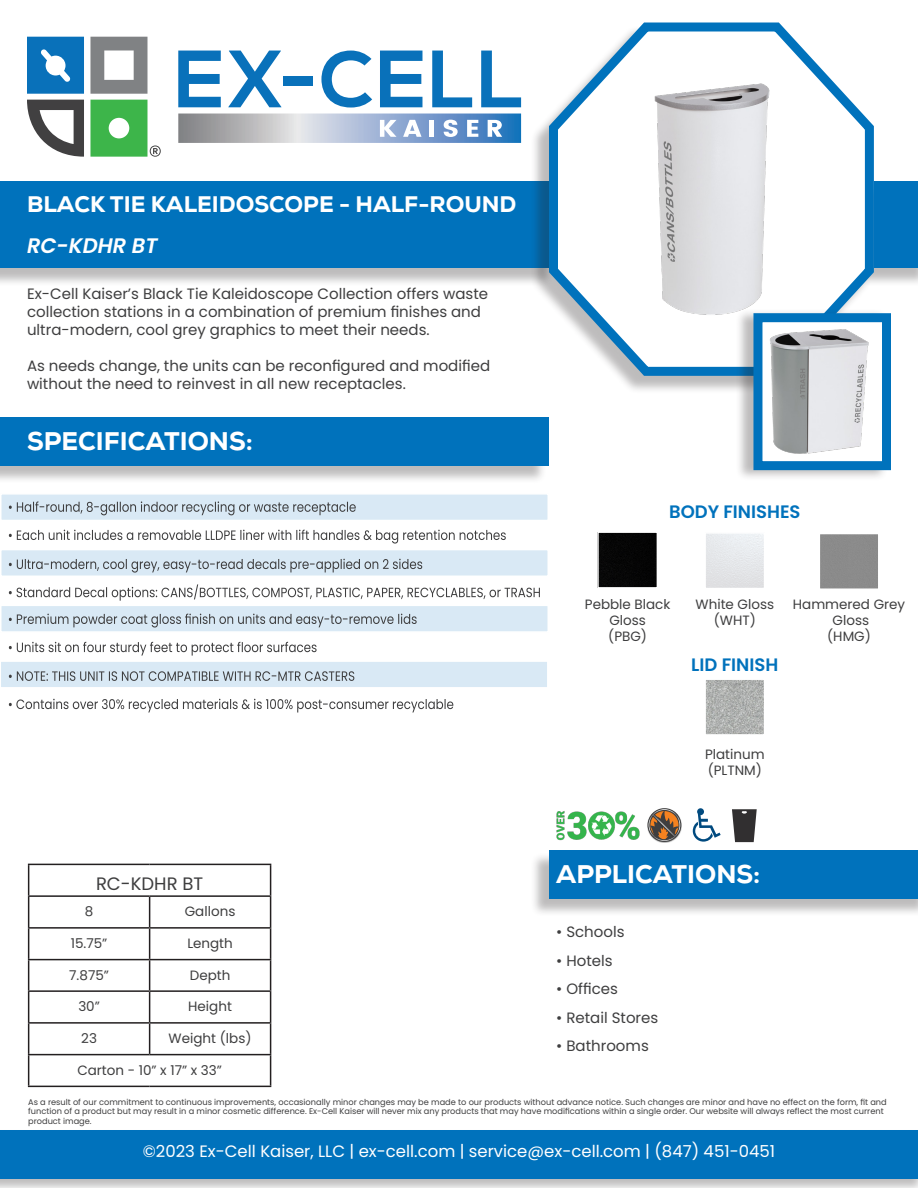
<style>
.page{position:relative;width:918px;height:1188px;background:#fff}
.page>*{position:absolute;margin:0;border:0;box-sizing:border-box;transform-origin:0 0}
.t1{font:800 25.5px "Nexa W01";color:#fff}
.t2{font:800 22.5px "Nexa W01";color:#fff}
.t3{font:italic 600 21px "Poppins";color:#fff}
.t4{font:600 18px "Poppins";color:#0072bc}
.t5{font:18px "Poppins";color:#3e3e3f}
.t6{font:16.5px "Poppins";color:#fff}
.t7{font:15px "Poppins";color:#3e3e3f}
.t8{font:13.5px "Poppins";color:#3e3e3f}
.t9{font:8.25px/9.9px "Poppins";color:#3e3e3f}
</style>
<div class="page">
<div style="left:855px;top:184px;width:63px;height:103px;background:#231f20;opacity:.3"></div>
<div style="left:874px;top:181px;width:44px;height:87px;background:#0072bc"></div>
<svg style="left:178px;top:114px;width:343px;height:29px;background:#a1b3cb"></svg>
<svg style="left:178px;top:51px;width:43px;height:56px"></svg>
<svg style="left:228px;top:51px;width:53px;height:56px"></svg>
<div style="left:283px;top:76px;width:30px;height:9px;background:#0971ba"></div>
<svg style="left:321px;top:51px;width:51px;height:57px"></svg>
<svg style="left:380px;top:51px;width:42px;height:56px"></svg>
<svg style="left:432px;top:51px;width:40px;height:56px"></svg>
<svg style="left:481px;top:51px;width:40px;height:56px"></svg>
<svg style="left:90px;top:37px;width:57px;height:57px"></svg>
<svg style="left:27px;top:100px;width:57px;height:57px"></svg>
<svg style="left:27px;top:37px;width:57px;height:57px;background:#2a84c3"></svg>
<svg style="left:90px;top:100px;width:71px;height:57px"></svg>
<div style="left:0;top:184px;width:554px;height:103px;background:#231f20;opacity:.3"></div>
<div style="left:0;top:181px;width:556px;height:87px;background:#0072bc"></div>
<div style="left:0;top:1128px;width:918px;height:60px;background:#231f20;opacity:.3"></div>
<div style="left:0;top:1130px;width:918px;height:49px;background:#0072bc"></div>
<div style="left:0;top:419px;width:547px;height:65px;background:#231f20;opacity:.3"></div>
<div style="left:0;top:417px;width:549px;height:48px;background:#0072bc"></div>
<div style="left:530px;top:852px;width:388px;height:65px;background:#231f20;opacity:.3"></div>
<div style="left:549px;top:850px;width:369px;height:48px;background:#0072bc"></div>
<div style="left:0;top:493px;width:549px;height:28px;background:#d9e9f5;border:2px solid #fff"></div>
<div style="left:0;top:549px;width:549px;height:28px;background:#d9e9f5;border:2px solid #fff"></div>
<div style="left:0;top:605px;width:549px;height:28px;background:#d9e9f5;border:2px solid #fff"></div>
<div style="left:0;top:660px;width:549px;height:29px;background:#d9e9f5;border:2px solid #fff"></div>
<div style="left:530px;top:25px;width:342px;height:370px;background:#231f20;opacity:.3"></div>
<svg style="left:544px;top:22px;width:334px;height:358px"></svg>
<div style="left:735px;top:308px;width:154px;height:173px;background:#231f20;opacity:.3"></div>
<img style="left:763px;top:324px;width:118px;height:135px">
<div style="left:753px;top:313px;width:138px;height:157px;border:9px solid #0072bc"></div>
<img style="left:556px;top:811px;width:84px;height:30px">
<img style="left:647px;top:808px;width:23px;height:22px">
<svg style="left:648px;top:809px;width:33px;height:33px"></svg>
<svg style="left:693px;top:808px;width:28px;height:34px"></svg>
<svg style="left:732px;top:809px;width:25px;height:33px"></svg>
<div style="left:600px;top:534px;width:55px;height:52px;background:#060606"></div>
<div style="left:597px;top:531px;width:61px;height:58px;border:2px solid #fff"></div>
<div style="left:819px;top:533px;width:61px;height:57px;border:2px solid #fff"></div>
<div style="left:704px;top:532px;width:61px;height:57px;border:2px solid #fff"></div>
<img style="left:707px;top:681px;width:55px;height:52px">
<div style="left:704px;top:678px;width:61px;height:58px;border:2px solid #fff"></div>
<hr style="left:28px;top:864px;width:122px;height:1px;background:#231f20">
<hr style="left:28px;top:865px;width:1px;height:30px;background:#231f20">
<hr style="left:150px;top:864px;width:121px;height:1px;background:#231f20">
<hr style="left:270px;top:865px;width:1px;height:30px;background:#231f20">
<hr style="left:28px;top:895px;width:122px;height:2px;background:#231f20">
<hr style="left:28px;top:897px;width:1px;height:30px;background:#231f20">
<hr style="left:150px;top:895px;width:121px;height:2px;background:#231f20">
<hr style="left:149px;top:897px;width:1px;height:30px;background:#231f20">
<hr style="left:270px;top:897px;width:1px;height:30px;background:#231f20">
<hr style="left:28px;top:927px;width:122px;height:2px;background:#231f20">
<hr style="left:28px;top:929px;width:1px;height:30px;background:#231f20">
<hr style="left:150px;top:927px;width:121px;height:2px;background:#231f20">
<hr style="left:149px;top:929px;width:1px;height:30px;background:#231f20">
<hr style="left:270px;top:929px;width:1px;height:30px;background:#231f20">
<hr style="left:28px;top:959px;width:122px;height:1px;background:#231f20">
<hr style="left:28px;top:960px;width:1px;height:30px;background:#231f20">
<hr style="left:150px;top:959px;width:121px;height:1px;background:#231f20">
<hr style="left:149px;top:960px;width:1px;height:30px;background:#231f20">
<hr style="left:270px;top:960px;width:1px;height:30px;background:#231f20">
<hr style="left:28px;top:990px;width:122px;height:2px;background:#231f20">
<hr style="left:28px;top:992px;width:1px;height:30px;background:#231f20">
<hr style="left:150px;top:990px;width:121px;height:2px;background:#231f20">
<hr style="left:149px;top:992px;width:1px;height:30px;background:#231f20">
<hr style="left:270px;top:992px;width:1px;height:30px;background:#231f20">
<hr style="left:28px;top:1022px;width:122px;height:2px;background:#231f20">
<hr style="left:28px;top:1024px;width:1px;height:30px;background:#231f20">
<hr style="left:150px;top:1022px;width:121px;height:2px;background:#231f20">
<hr style="left:149px;top:1024px;width:1px;height:30px;background:#231f20">
<hr style="left:270px;top:1024px;width:1px;height:30px;background:#231f20">
<hr style="left:28px;top:1054px;width:122px;height:1px;background:#231f20">
<hr style="left:28px;top:1055px;width:1px;height:31px;background:#231f20">
<hr style="left:150px;top:1054px;width:121px;height:1px;background:#231f20">
<hr style="left:270px;top:1055px;width:1px;height:31px;background:#231f20">
<hr style="left:28px;top:1086px;width:122px;height:1px;background:#231f20">
<hr style="left:150px;top:1086px;width:121px;height:1px;background:#231f20">
<svg style="left:9px;top:501px;width:347px;height:14px"></svg>
<svg style="left:9px;top:530px;width:497px;height:14px"></svg>
<svg style="left:9px;top:559px;width:413px;height:14px"></svg>
<svg style="left:9px;top:584px;width:531px;height:17px"></svg>
<svg style="left:9px;top:614px;width:408px;height:14px"></svg>
<svg style="left:9px;top:642px;width:308px;height:14px"></svg>
<svg style="left:9px;top:671px;width:345px;height:10px"></svg>
<svg style="left:9px;top:699px;width:444px;height:14px"></svg>
<p class="t2" style="left:27px;top:191px;width:491px">BLACK TIE KALEIDOSCOPE - HALF-ROUND</p>
<p class="t3" style="left:27px;top:233px;width:132px">RC-KDHR BT</p>
<p class="t7" style="left:27px;top:285px;width:463px">Ex-Cell Kaiser’s Black Tie Kaleidoscope Collection offers waste</p>
<p class="t7" style="left:27px;top:303px;width:456px">collection stations in a combination of premium finishes and</p>
<p class="t7" style="left:27px;top:321px;width:404px">ultra-modern, cool grey graphics to meet their needs.</p>
<p class="t7" style="left:27px;top:357px;width:465px">As needs change, the units can be reconfigured and modified</p>
<p class="t7" style="left:27px;top:375px;width:380px">without the need to reinvest in all new receptacles.</p>
<p class="t1" style="left:27px;top:427px;width:227px">SPECIFICATIONS:</p>
<p class="t5" style="left:96px;top:873px;width:109px">RC-KDHR BT</p>
<p class="t8" style="left:85px;top:904px;width:10px">8</p>
<p class="t8" style="left:185px;top:904px;width:52px">Gallons</p>
<p class="t8" style="left:71px;top:935px;width:38px">15.75”</p>
<p class="t8" style="left:187px;top:935px;width:47px">Length</p>
<p class="t8" style="left:69px;top:967px;width:41px">7.875”</p>
<p class="t8" style="left:190px;top:967px;width:42px">Depth</p>
<p class="t8" style="left:78px;top:999px;width:23px">30”</p>
<p class="t8" style="left:188px;top:999px;width:45px">Height</p>
<p class="t8" style="left:81px;top:1030px;width:17px">23</p>
<p class="t8" style="left:169px;top:1030px;width:84px">Weight (lbs)</p>
<p class="t8" style="left:77px;top:1062px;width:146px">Carton - 10” x 17” x 33”</p>
<p class="t4" style="left:669px;top:501px;width:133px">BODY FINISHES</p>
<p class="t8" style="left:585px;top:596px;width:87px">Pebble Black</p>
<p class="t8" style="left:609px;top:613px;width:38px">Gloss</p>
<p class="t8" style="left:608px;top:629px;width:40px">(PBG)</p>
<p class="t8" style="left:696px;top:596px;width:80px">White Gloss</p>
<p class="t8" style="left:714px;top:613px;width:44px">(WHT)</p>
<p class="t4" style="left:691px;top:655px;width:89px">LID FINISH</p>
<p class="t8" style="left:793px;top:596px;width:114px">Hammered Grey</p>
<p class="t8" style="left:833px;top:613px;width:38px">Gloss</p>
<p class="t8" style="left:827px;top:629px;width:45px">(HMG)</p>
<p class="t8" style="left:705px;top:746px;width:61px">Platinum</p>
<p class="t8" style="left:708px;top:762px;width:56px">(PLTNM)</p>
<p class="t1" style="left:556px;top:859px;width:206px">APPLICATIONS:</p>
<p class="t7" style="left:556px;top:923px;width:70px">• Schools</p>
<p class="t7" style="left:556px;top:952px;width:58px">• Hotels</p>
<p class="t7" style="left:556px;top:980px;width:63px">• Offices</p>
<p class="t7" style="left:556px;top:1009px;width:104px">• Retail Stores</p>
<p class="t7" style="left:556px;top:1037px;width:94px">• Bathrooms</p>
<p class="t9" style="left:28px;top:1097px;width:860px">As a result of our commitment to continuous improvements, occasionally minor changes may be made to our products without advance notice. Such changes are minor and have no effect on the form, fit and function of a product but may result in a minor cosmetic difference. Ex-Cell Kaiser will never mix any products that may have modifications within a single order. Our website will always reflect the most current product image.</p>
<h3 class="t6" style="left:143px;top:1142px;width:634px">©2023 Ex-Cell Kaiser, LLC | ex-cell.com | service@ex-cell.com | (847) 451-0451</h3>
</div>
